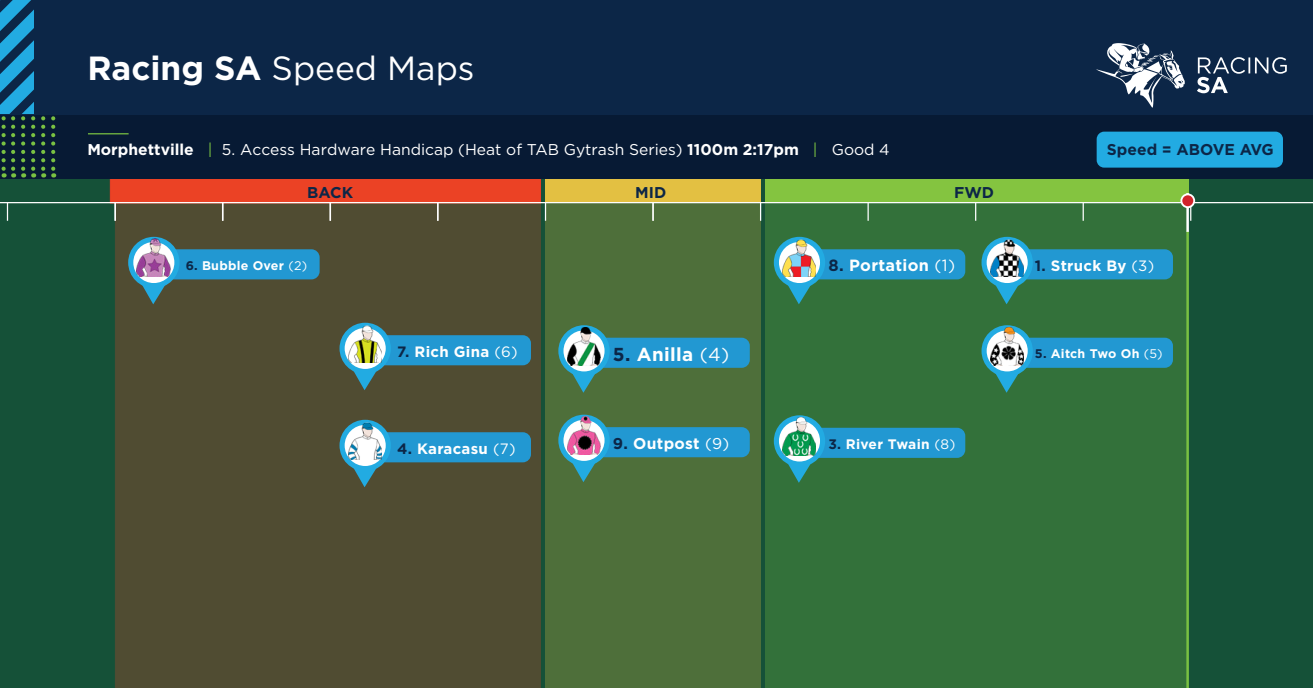
<style>
.page{position:relative;width:1313px;height:688px;background:#fff}
.page>*{position:absolute;margin:0;border:0;box-sizing:border-box;transform-origin:0 0}
.t1{font:33.5px "Gotham HTF";color:#fff}
.t2{font:700 18.75px "Gotham HTF";letter-spacing:.02em;color:#fff}
.t3{font:700 16.25px "Gotham HTF";letter-spacing:.02em;color:#fff}
.t4{font:15.62px "Gotham";color:#fff}
.t5{font:700 15.62px "Gotham HTF";color:#0c2647}
.t6{font:700 15.62px "Gotham HTF";letter-spacing:.02em;color:#fff}
.t7{font:700 15px "Gotham HTF";letter-spacing:.02em;color:#fff}
.t8{font:700 13.75px "Gotham HTF";letter-spacing:.02em;color:#fff}
.t9{font:700 12.5px "Gotham HTF";letter-spacing:.02em;color:#fff}
.s1{font-weight:700}
.s2{font-family:"Gotham HTF";font-weight:700}
.s3{font-family:"Gotham HTF";color:#79c142}
.s4{font-family:"Gotham HTF"}
.s5{color:#0c2647}
.s6{font-family:"Gotham";font-weight:400}
</style>
<div class="page">
<div style="left:0;top:149px;width:1312px;height:539px;background:#155138"></div>
<div style="left:115px;top:203px;width:426px;height:485px;background:#504c32"></div>
<div style="left:110px;top:178px;width:431px;height:25px;background:#eb4225;border:1px solid #eb3e26"></div>
<div style="left:545px;top:178px;width:215px;height:25px;background:#e3c042"></div>
<div style="left:764px;top:178px;width:424px;height:25px;background:#84c440"></div>
<div style="left:546px;top:203px;width:215px;height:485px;background:#4e6f3a"></div>
<div style="left:764px;top:200px;width:422px;height:488px;background:#33713a"></div>
<div style="left:0;top:0;width:1312px;height:178px;background:#0c2647"></div>
<hr style="left:0;top:202px;width:1312px;height:1px;background:#fff">
<div style="left:0;top:115px;width:1312px;height:63px;background:#071a34"></div>
<svg style="left:545px;top:203px;width:1px;height:18px"></svg>
<hr style="left:88px;top:133px;width:41px;height:1px;background:#79c142">
<svg style="left:1197px;top:57px;width:89px;height:36px"></svg>
<svg style="left:1096px;top:43px;width:88px;height:65px"></svg>
<svg style="left:652px;top:203px;width:1px;height:18px"></svg>
<svg style="left:760px;top:203px;width:1px;height:18px"></svg>
<svg style="left:867px;top:203px;width:1px;height:18px"></svg>
<svg style="left:975px;top:203px;width:1px;height:18px"></svg>
<svg style="left:1082px;top:203px;width:1px;height:18px"></svg>
<svg style="left:1190px;top:207px;width:1px;height:14px"></svg>
<svg style="left:41px;top:116px;width:4px;height:61px"></svg>
<svg style="left:51px;top:116px;width:4px;height:61px"></svg>
<svg style="left:0;top:0;width:35px;height:177px"></svg>
<hr style="left:1186px;top:231px;width:2px;height:457px;background:#79c142">
<hr style="left:1186px;top:193px;width:2px;height:39px;background:#fff">
<div style="left:1181px;top:194px;width:13px;height:13px;background:#d1232a;border-radius:50%"></div>
<div style="left:1180px;top:193px;width:15px;height:15px;border:2px solid #fff;border-radius:50%"></div>
<svg style="left:7px;top:203px;width:1px;height:18px"></svg>
<svg style="left:114px;top:203px;width:2px;height:18px"></svg>
<svg style="left:222px;top:203px;width:1px;height:18px"></svg>
<svg style="left:329px;top:203px;width:2px;height:18px"></svg>
<svg style="left:437px;top:203px;width:1px;height:18px"></svg>
<svg style="left:339px;top:419px;width:192px;height:68px;background:#3f707a"></svg>
<img style="left:348px;top:421px;width:34px;height:39px">
<svg style="left:339px;top:323px;width:192px;height:67px;background:#3f717b"></svg>
<img style="left:348px;top:324px;width:34px;height:39px">
<svg style="left:128px;top:237px;width:192px;height:67px;background:#3f717c"></svg>
<img style="left:137px;top:239px;width:33px;height:38px">
<svg style="left:774px;top:415px;width:191px;height:67px"></svg>
<img style="left:782px;top:417px;width:34px;height:38px">
<svg style="left:774px;top:237px;width:191px;height:67px"></svg>
<img style="left:782px;top:239px;width:34px;height:38px">
<svg style="left:558px;top:325px;width:192px;height:67px"></svg>
<img style="left:567px;top:327px;width:33px;height:38px">
<svg style="left:558px;top:414px;width:192px;height:68px"></svg>
<img style="left:567px;top:416px;width:33px;height:38px">
<svg style="left:981px;top:237px;width:192px;height:67px"></svg>
<img style="left:990px;top:239px;width:33px;height:38px">
<svg style="left:981px;top:325px;width:192px;height:67px"></svg>
<img style="left:990px;top:327px;width:33px;height:38px">
<div style="left:1096px;top:132px;width:186px;height:36px;background:#22abe2;border-radius:8px"></div>
<p class="t1" style="left:87px;top:49px;width:389px"><span class="s1">Racing SA</span> Speed Maps</p>
<p class="t4" style="left:87px;top:141px;width:804px"><span class="s2">Morphettville</span> <span class="s3">|</span> <span class="s4">5.</span> Access Hardware Handicap (Heat of TAB Gytrash Series) <span class="s2">1100m 2:17pm</span> <span class="s3">|</span> Good 4</p>
<p class="t5" style="left:307px;top:184px;width:47px">BACK</p>
<p class="t5" style="left:635px;top:184px;width:33px">MID</p>
<p class="t5" style="left:954px;top:184px;width:41px">FWD</p>
<p class="t9" style="left:186px;top:258px;width:123px"><span class="s5">6.</span> Bubble Over <span class="s6">(2)</span></p>
<p class="t7" style="left:397px;top:342px;width:122px"><span class="s5">7.</span> Rich Gina <span class="s6">(6)</span></p>
<p class="t7" style="left:397px;top:439px;width:120px"><span class="s5">4.</span> Karacasu <span class="s6">(7)</span></p>
<p class="t2" style="left:613px;top:343px;width:118px"><span class="s5">5.</span> Anilla <span class="s6">(4)</span></p>
<p class="t6" style="left:613px;top:434px;width:118px"><span class="s5">9.</span> Outpost <span class="s6">(9)</span></p>
<p class="t3" style="left:828px;top:256px;width:128px"><span class="s5">8.</span> Portation <span class="s6">(1)</span></p>
<p class="t8" style="left:828px;top:436px;width:129px"><span class="s5">3.</span> River Twain <span class="s6">(8)</span></p>
<p class="t5" style="left:1107px;top:141px;width:168px">Speed = ABOVE AVG</p>
<p class="t7" style="left:1035px;top:257px;width:121px"><span class="s5">1.</span> Struck By <span class="s6">(3)</span></p>
<p class="t9" style="left:1035px;top:346px;width:129px"><span class="s5">5.</span> Aitch Two Oh <span class="s6">(5)</span></p>
</div>
